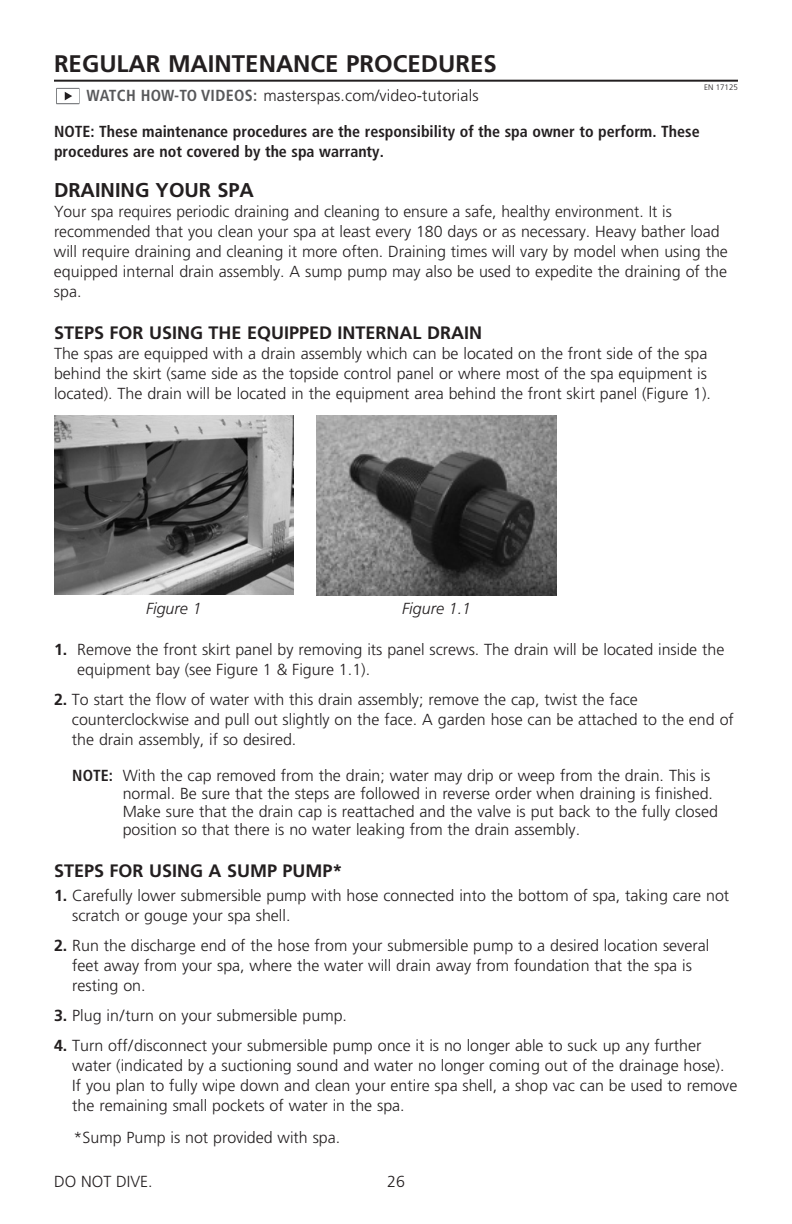
<style>
.page{position:relative;width:792px;height:1224px;background:#fff}
.page>*{position:absolute;margin:0;border:0;box-sizing:border-box;transform-origin:0 0}
.t1{font:700 24px "Frutiger";color:#231f20}
.t2{font:700 20px "Frutiger";color:#231f20}
.t3{font:700 18px "Frutiger";color:#231f20}
.t4{font:300 16px/20px "Frutiger";color:#231f20}
.t5{font:700 condensed 16px/20px "Frutiger";color:#231f20}
.t6{font:italic 300 16px "Frutiger";color:#231f20}
.t7{font:300 8px "Frutiger";color:#231f20}
.s1{font-weight:700;font-stretch:condensed;color:#57585a}
.s2{font-weight:700}
.s3{font-weight:700;font-stretch:condensed}
</style>
<div class="page">
<hr style="left:54px;top:80px;width:684px;height:2px;background:#231f20">
<img style="left:54px;top:415px;width:240px;height:180px">
<img style="left:317px;top:415px;width:240px;height:180px">
<svg style="left:65px;top:92px;width:7px;height:8px"></svg>
<p class="t1" style="left:54px;top:50px;width:444px">REGULAR MAINTENANCE PROCEDURES</p>
<p class="t4" style="left:87px;top:86px;width:394px"><span class="s1">WATCH HOW-TO VIDEOS:</span> masterspas.com/video-tutorials</p>
<p class="t7" style="left:704px;top:83px;width:35px">EN 17125</p>
<p class="t5" style="left:54px;top:121px;width:647px">NOTE: These maintenance procedures are the responsibility of the spa owner to perform. These procedures are not covered by the spa warranty.</p>
<p class="t2" style="left:54px;top:178px;width:202px">DRAINING YOUR SPA</p>
<p class="t4" style="left:54px;top:201px;width:675px">Your spa requires periodic draining and cleaning to ensure a safe, healthy environment. It is recommended that you clean your spa at least every 180 days or as necessary. Heavy bather load will require draining and cleaning it more often. Draining times will vary by model when using the equipped internal drain assembly. A sump pump may also be used to expedite the draining of the spa.</p>
<p class="t3" style="left:54px;top:322px;width:430px">STEPS FOR USING THE EQUIPPED INTERNAL DRAIN</p>
<p class="t4" style="left:54px;top:343px;width:659px">The spas are equipped with a drain assembly which can be located on the front side of the spa behind the skirt (same side as the topside control panel or where most of the spa equipment is located). The drain will be located in the equipment area behind the front skirt panel (Figure 1).</p>
<p class="t6" style="left:146px;top:600px;width:57px">Figure 1</p>
<p class="t6" style="left:402px;top:600px;width:70px">Figure 1.1</p>
<p class="t4" style="left:77px;top:640px;width:649px;text-indent:-23px"><span class="s2">1.</span> Remove the front skirt panel by removing its panel screws. The drain will be located inside the equipment bay (see Figure 1 &amp; Figure 1.1).</p>
<p class="t4" style="left:72px;top:690px;width:663px;text-indent:-18px"><span class="s2">2.</span> To start the flow of water with this drain assembly; remove the cap, twist the face counterclockwise and pull out slightly on the face. A garden hose can be attached to the end of the drain assembly, if so desired.</p>
<p class="t4" style="left:123px;top:766px;width:597px;line-height:18px;text-indent:-50px"><span class="s3">NOTE:</span> With the cap removed from the drain; water may drip or weep from the drain. This is normal. Be sure that the steps are followed in reverse order when draining is finished.<br>Make sure that the drain cap is reattached and the valve is put back to the fully closed position so that there is no water leaking from the drain assembly.</p>
<p class="t3" style="left:54px;top:860px;width:290px">STEPS FOR USING A SUMP PUMP*</p>
<p class="t4" style="left:72px;top:885px;width:659px;text-indent:-18px"><span class="s2">1.</span> Carefully lower submersible pump with hose connected into the bottom of spa, taking care not scratch or gouge your spa shell.</p>
<p class="t4" style="left:72px;top:935px;width:639px;text-indent:-18px"><span class="s2">2.</span> Run the discharge end of the hose from your submersible pump to a desired location several feet away from your spa, where the water will drain away from foundation that the spa is resting on.</p>
<p class="t4" style="left:54px;top:1005px;width:295px"><span class="s2">3.</span> Plug in/turn on your submersible pump.</p>
<p class="t4" style="left:72px;top:1035px;width:667px;text-indent:-18px"><span class="s2">4.</span> Turn off/disconnect your submersible pump once it is no longer able to suck up any further water (indicated by a suctioning sound and water no longer coming out of the drainage hose).<br>If you plan to fully wipe down and clean your entire spa shell, a shop vac can be used to remove the remaining small pockets of water in the spa.</p>
<p class="t4" style="left:74px;top:1127px;width:268px">*Sump Pump is not provided with spa.</p>
<p class="t4" style="left:54px;top:1171px;width:100px">DO NOT DIVE.</p>
<p class="t4" style="left:383px;top:1171px;width:28px">100</p>
<p class="t4" style="left:387px;top:1171px;width:19px">26</p>
</div>
